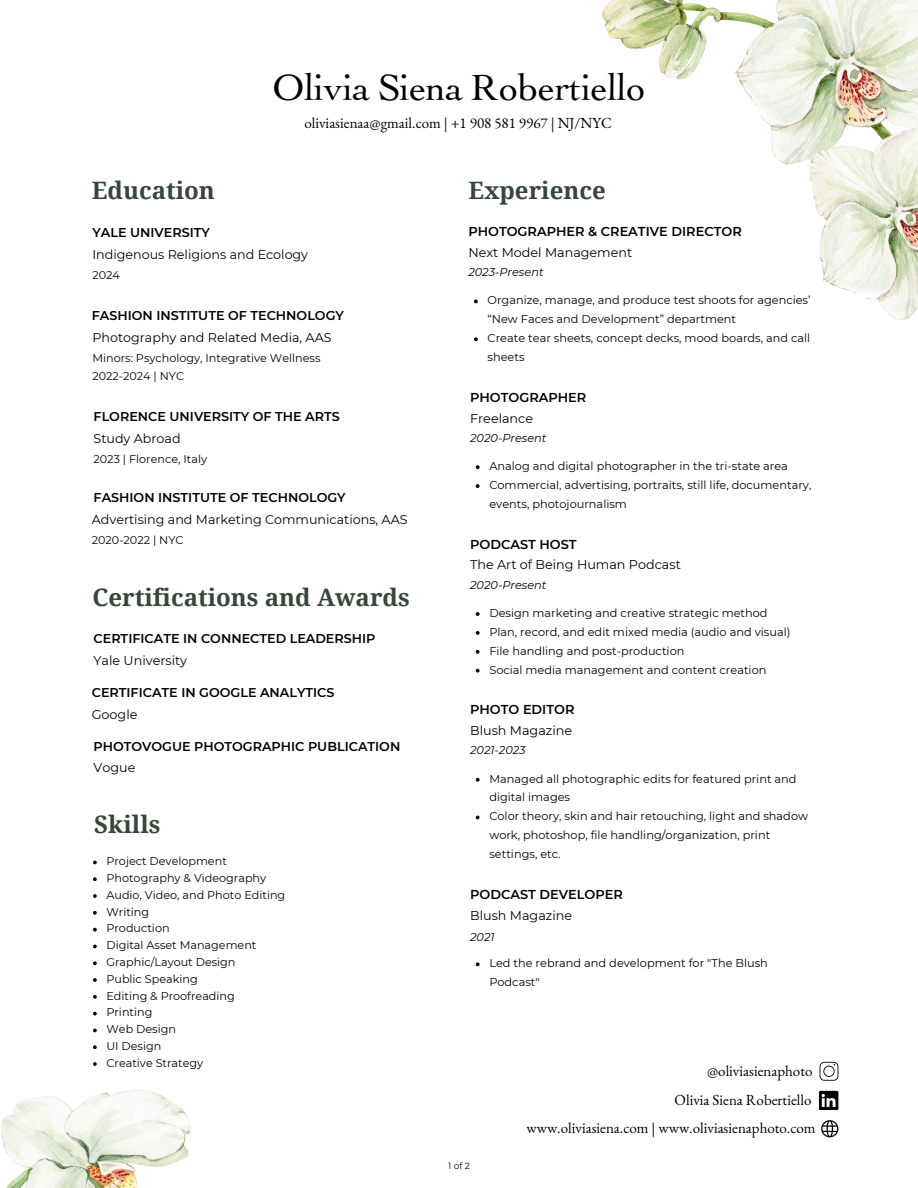
<style>
.page{position:relative;width:918px;height:1188px;background:#fff}
.page>*{position:absolute;margin:0;border:0;box-sizing:border-box;transform-origin:0 0}
.t1{font:37.5px "Cochin URWD Rom";color:#000}
.t2{font:700 24px "Noto Serif";color:#364739}
.t3{font:15px "EB Garamond";color:#000}
.t4{font:600 12.9px "Montserrat";color:#000}
.t5{font:12.75px "Montserrat";color:#000}
.t6{font:600 12.75px "Montserrat";color:#000}
.t7{font:11.4px/18.9px "Montserrat";color:#000}
.t8{font:italic 11.4px "Montserrat";color:#000}
.t9{font:11.25px "Montserrat";color:#000}
.t10{font:9px "Montserrat";color:#000}
</style>
<div class="page">
<img style="left:603px;top:0;width:315px;height:320px">
<img style="left:1px;top:1090px;width:189px;height:98px">
<svg style="left:474px;top:300px;width:4px;height:3px"></svg>
<svg style="left:474px;top:337px;width:4px;height:4px"></svg>
<svg style="left:476px;top:465px;width:4px;height:4px"></svg>
<svg style="left:476px;top:484px;width:4px;height:4px"></svg>
<svg style="left:476px;top:962px;width:4px;height:4px"></svg>
<svg style="left:476px;top:612px;width:4px;height:4px"></svg>
<svg style="left:476px;top:631px;width:4px;height:4px"></svg>
<svg style="left:476px;top:650px;width:4px;height:4px"></svg>
<svg style="left:476px;top:669px;width:4px;height:4px"></svg>
<svg style="left:476px;top:778px;width:4px;height:4px"></svg>
<svg style="left:476px;top:816px;width:4px;height:3px"></svg>
<svg style="left:93px;top:861px;width:4px;height:3px"></svg>
<svg style="left:93px;top:877px;width:4px;height:4px"></svg>
<svg style="left:93px;top:894px;width:4px;height:4px"></svg>
<svg style="left:93px;top:911px;width:4px;height:4px"></svg>
<svg style="left:93px;top:928px;width:4px;height:3px"></svg>
<svg style="left:93px;top:945px;width:4px;height:3px"></svg>
<svg style="left:93px;top:961px;width:4px;height:4px"></svg>
<svg style="left:93px;top:978px;width:4px;height:4px"></svg>
<svg style="left:93px;top:995px;width:4px;height:4px"></svg>
<svg style="left:93px;top:1012px;width:4px;height:3px"></svg>
<svg style="left:93px;top:1029px;width:4px;height:3px"></svg>
<svg style="left:93px;top:1045px;width:4px;height:4px"></svg>
<svg style="left:93px;top:1062px;width:4px;height:4px"></svg>
<svg style="left:819px;top:1091px;width:19px;height:19px"></svg>
<svg style="left:820px;top:1062px;width:18px;height:19px"></svg>
<svg style="left:821px;top:1120px;width:17px;height:17px"></svg>
<p class="t2" style="left:92px;top:173px;width:125px">Education</p>
<p class="t6" style="left:92px;top:224px;width:119px">YALE UNIVERSITY</p>
<h1 class="t1" style="left:273px;top:73px;width:374px">Olivia Siena Robertiello</h1>
<h3 class="t3" style="left:304px;top:113px;width:309px">oliviasienaa@gmail.com | +1 908 581 9967 | NJ/NYC</h3>
<h2 class="t2" style="left:468px;top:173px;width:139px">Experience</h2>
<p class="t4" style="left:468px;top:224px;width:275px">PHOTOGRAPHER &amp; CREATIVE DIRECTOR</p>
<p class="t5" style="left:92px;top:247px;width:217px">Indigenous Religions and Ecology</p>
<p class="t9" style="left:92px;top:268px;width:29px">2024</p>
<p class="t6" style="left:92px;top:307px;width:254px">FASHION INSTITUTE OF TECHNOLOGY</p>
<p class="t5" style="left:92px;top:330px;width:241px">Photography and Related Media, AAS</p>
<p class="t9" style="left:92px;top:351px;width:230px">Minors: Psychology, Integrative Wellness</p>
<p class="t9" style="left:92px;top:369px;width:93px">2022-2024 | NYC</p>
<p class="t6" style="left:94px;top:409px;width:248px">FLORENCE UNIVERSITY OF THE ARTS</p>
<h4 class="t5" style="left:94px;top:431px;width:89px">Study Abroad</h4>
<p class="t9" style="left:94px;top:452px;width:115px">2023 | Florence, Italy</p>
<h4 class="t6" style="left:94px;top:489px;width:254px">FASHION INSTITUTE OF TECHNOLOGY</h4>
<p class="t5" style="left:92px;top:512px;width:317px">Advertising and Marketing Communications, AAS</p>
<h2 class="t9" style="left:92px;top:533px;width:93px">2020-2022 | NYC</h2>
<p class="t2" style="left:92px;top:580px;width:319px">Certifications and Awards</p>
<p class="t6" style="left:94px;top:631px;width:283px">CERTIFICATE IN CONNECTED LEADERSHIP</p>
<p class="t5" style="left:94px;top:653px;width:95px">Yale University</p>
<p class="t6" style="left:92px;top:685px;width:244px">CERTIFICATE IN GOOGLE ANALYTICS</p>
<p class="t5" style="left:92px;top:706px;width:47px">Google</p>
<p class="t6" style="left:94px;top:738px;width:308px">PHOTOVOGUE PHOTOGRAPHIC PUBLICATION</p>
<p class="t5" style="left:94px;top:760px;width:43px">Vogue</p>
<h4 class="t2" style="left:94px;top:808px;width:68px">Skills</h4>
<p class="t9" style="left:106px;top:854px;width:122px">Project Development</p>
<h4 class="t9" style="left:106px;top:871px;width:161px">Photography &amp; Videography</h4>
<p class="t9" style="left:106px;top:888px;width:180px">Audio, Video, and Photo Editing</p>
<p class="t9" style="left:106px;top:905px;width:44px">Writing</p>
<p class="t9" style="left:106px;top:922px;width:65px">Production</p>
<p class="t9" style="left:106px;top:938px;width:152px">Digital Asset Management</p>
<p class="t9" style="left:106px;top:955px;width:131px">Graphic/Layout Design</p>
<p class="t9" style="left:106px;top:972px;width:93px">Public Speaking</p>
<h4 class="t9" style="left:106px;top:989px;width:130px">Editing &amp; Proofreading</h4>
<p class="t9" style="left:106px;top:1006px;width:47px">Printing</p>
<p class="t9" style="left:106px;top:1022px;width:71px">Web Design</p>
<p class="t9" style="left:106px;top:1039px;width:56px">UI Design</p>
<p class="t9" style="left:106px;top:1056px;width:98px">Creative Strategy</p>
<h4 class="t5" style="left:468px;top:245px;width:166px">Next Model Management</h4>
<h6 class="t8" style="left:468px;top:265px;width:77px">2023-Present</h6>
<h4 class="t7" style="left:488px;top:291px;width:325px">Organize, manage, and produce test shoots for agencies’ “New Faces and Development” department</h4>
<p class="t7" style="left:488px;top:329px;width:324px">Create tear sheets, concept decks, mood boards, and call sheets</p>
<h4 class="t4" style="left:470px;top:389px;width:118px">PHOTOGRAPHER</h4>
<p class="t5" style="left:470px;top:410px;width:65px">Freelance</p>
<p class="t8" style="left:470px;top:431px;width:78px">2020-Present</p>
<p class="t7" style="left:489px;top:456px;width:300px">Analog and digital photographer in the tri-state area</p>
<p class="t7" style="left:489px;top:475px;width:324px">Commercial, advertising, portraits, still life, documentary, events, photojournalism</p>
<p class="t4" style="left:470px;top:536px;width:108px">PODCAST HOST</p>
<h2 class="t5" style="left:470px;top:557px;width:212px">The Art of Being Human Podcast</h2>
<p class="t8" style="left:470px;top:578px;width:78px">2020-Present</p>
<p class="t7" style="left:489px;top:603px;width:280px">Design marketing and creative strategic method</p>
<p class="t7" style="left:489px;top:622px;width:303px">Plan, record, and edit mixed media (audio and visual)</p>
<p class="t7" style="left:489px;top:641px;width:197px">File handling and post-production</p>
<p class="t7" style="left:489px;top:660px;width:279px">Social media management and content creation</p>
<p class="t4" style="left:470px;top:702px;width:106px">PHOTO EDITOR</p>
<p class="t5" style="left:470px;top:723px;width:104px">Blush Magazine</p>
<p class="t8" style="left:470px;top:743px;width:57px">2021-2023</p>
<p class="t7" style="left:489px;top:769px;width:309px">Managed all photographic edits for featured print and digital images</p>
<p class="t7" style="left:489px;top:807px;width:320px">Color theory, skin and hair retouching, light and shadow work, photoshop, file handling/organization, print settings, etc.</p>
<p class="t4" style="left:470px;top:886px;width:154px">PODCAST DEVELOPER</p>
<h4 class="t5" style="left:470px;top:907px;width:104px">Blush Magazine</h4>
<h6 class="t8" style="left:470px;top:930px;width:26px">2021</h6>
<h2 class="t7" style="left:489px;top:954px;width:280px">Led the rebrand and development for "The Blush<br>Podcast"</h2>
<h3 class="t3" style="left:707px;top:1061px;width:107px">@oliviasienaphoto</h3>
<h3 class="t3" style="left:675px;top:1090px;width:138px">Olivia Siena Robertiello</h3>
<p class="t10" style="left:448px;top:1160px;width:23px">1of2</p>
<p class="t3" style="left:527px;top:1118px;width:291px">www.oliviasiena.com | www.oliviasienaphoto.com</p>
</div>
